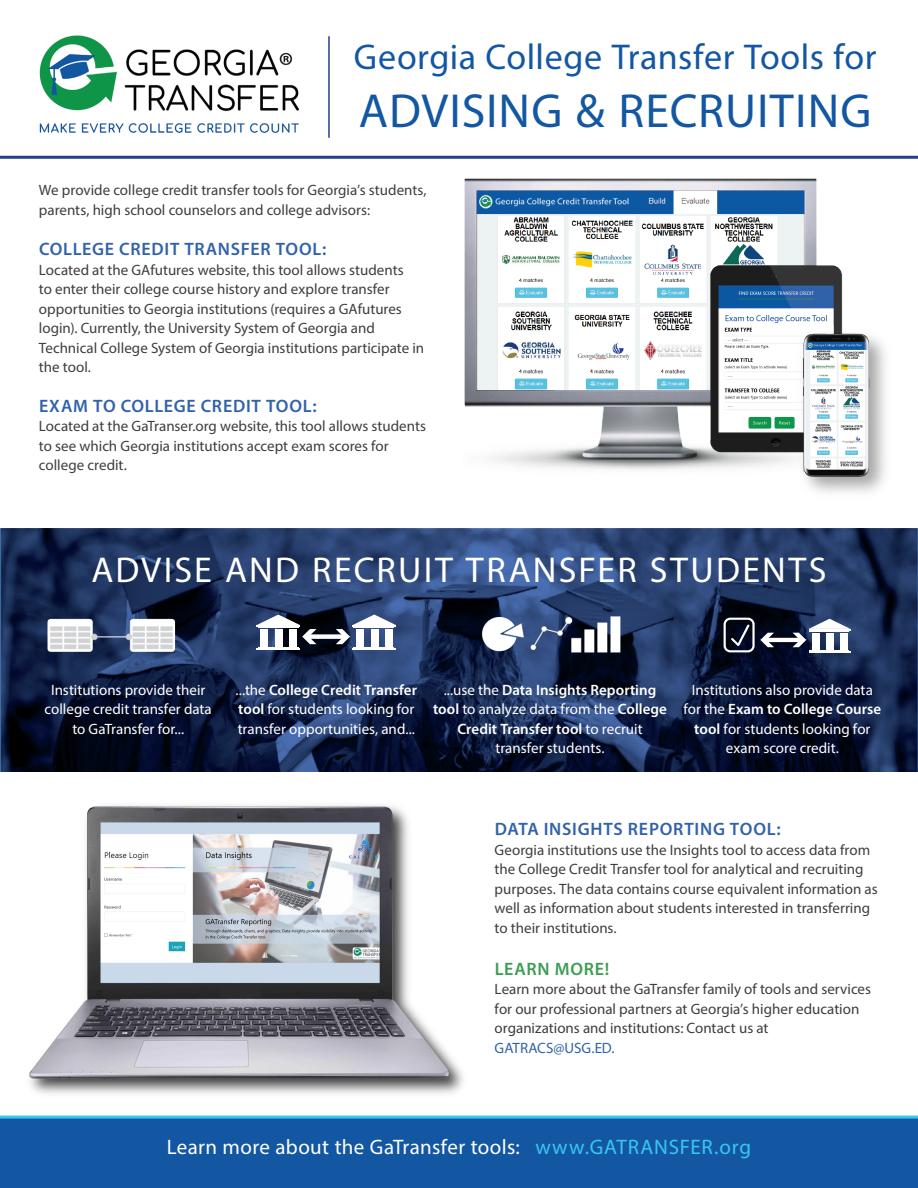
<style>
.page{position:relative;width:918px;height:1188px;background:#fff}
.page>*{position:absolute;margin:0;border:0;box-sizing:border-box;transform-origin:0 0}
.t1{font:48px "Myriad Pro";letter-spacing:.02em;color:#1357a3}
.t2{font:36px "Myriad Pro";letter-spacing:.065em;color:#fff}
.t3{font:36px "Myriad Pro";letter-spacing:.015em;color:#1357a3}
.t4{font:21px "Myriad Pro";letter-spacing:.02em;color:#fff}
.t5{font:600 18px "Myriad Pro";letter-spacing:.04em;color:#3162aa}
.t6{font:600 18px "Myriad Pro";letter-spacing:.045em;color:#3c9d53}
.t7{font:15px/19.5px "Myriad Pro";color:#3e3e3f}
.t8{font:15px/19.5px "Myriad Pro";color:#fff;text-align:center}
.t9{font:15px "Myriad Pro";color:#3162aa}
.s1{font-weight:600}
.s2{color:#38c6f4}
</style>
<div class="page">
<img style="left:39px;top:35px;width:260px;height:98px">
<hr style="left:328px;top:36px;width:2px;height:102px;background:#253f8e">
<div style="left:0;top:1119px;width:918px;height:69px;background:#1357a3"></div>
<hr style="left:0;top:1116px;width:918px;height:3px;background:#38c6f4">
<img style="left:464px;top:178px;width:422px;height:315px">
<img style="left:0;top:528px;width:918px;height:243px">
<div style="left:356px;top:629px;width:8px;height:18px;background:#fff"></div>
<div style="left:371px;top:629px;width:7px;height:18px;background:#fff"></div>
<div style="left:385px;top:629px;width:8px;height:18px;background:#fff"></div>
<hr style="left:352px;top:649px;width:44px;height:1px;background:#fff">
<hr style="left:354px;top:647px;width:40px;height:1px;background:#fff">
<div style="left:307px;top:634px;width:38px;height:5px;background:#fff"></div>
<svg style="left:336px;top:615px;width:60px;height:29px"></svg>
<div style="left:260px;top:629px;width:8px;height:18px;background:#fff"></div>
<svg style="left:257px;top:615px;width:59px;height:29px"></svg>
<hr style="left:257px;top:625px;width:43px;height:1px;background:#fff">
<div style="left:275px;top:629px;width:7px;height:18px;background:#fff"></div>
<div style="left:289px;top:629px;width:8px;height:18px;background:#fff"></div>
<hr style="left:257px;top:649px;width:43px;height:1px;background:#fff">
<hr style="left:258px;top:647px;width:40px;height:1px;background:#fff">
<hr style="left:258px;top:627px;width:40px;height:1px;background:#fff">
<div style="left:812px;top:633px;width:8px;height:16px;background:#fff"></div>
<div style="left:826px;top:633px;width:7px;height:16px;background:#fff"></div>
<div style="left:840px;top:633px;width:7px;height:16px;background:#fff"></div>
<hr style="left:809px;top:652px;width:41px;height:1px;background:#fff">
<hr style="left:810px;top:650px;width:39px;height:1px;background:#fff">
<hr style="left:765px;top:638px;width:36px;height:4px;background:#fff">
<svg style="left:760px;top:633px;width:14px;height:14px"></svg>
<svg style="left:793px;top:619px;width:57px;height:28px"></svg>
<div style="left:724px;top:618px;width:31px;height:34px;border:2px solid #fff;border-radius:6px"></div>
<svg style="left:729px;top:623px;width:22px;height:25px"></svg>
<img style="left:479px;top:615px;width:144px;height:40px">
<img style="left:39px;top:615px;width:146px;height:40px">
<hr style="left:0;top:156px;width:918px;height:3px;background:#253f8e">
<img style="left:21px;top:805px;width:458px;height:311px">
<p class="t3" style="left:354px;top:35px;width:524px">Georgia College Transfer Tools for</p>
<p class="t1" style="left:359px;top:81px;width:514px">ADVISING &amp; RECRUITING</p>
<p class="t7" style="left:39px;top:180px;width:389px">We provide college credit transfer tools for Georgia’s students, parents, high school counselors and college advisors:</p>
<p class="t5" style="left:39px;top:238px;width:289px">COLLEGE CREDIT TRANSFER TOOL:</p>
<p class="t7" style="left:39px;top:260px;width:387px">Located at the GAfutures website, this tool allows students<br>to enter their college course history and explore transfer opportunities to Georgia institutions (requires a GAfutures login). Currently, the University System of Georgia and Technical College System of Georgia institutions participate in the tool.</p>
<p class="t5" style="left:39px;top:394px;width:279px">EXAM TO COLLEGE CREDIT TOOL:</p>
<p class="t7" style="left:39px;top:416px;width:389px">Located at the GaTranser.org website, this tool allows students to see which Georgia institutions accept exam scores for college credit.</p>
<p class="t2" style="left:91px;top:548px;width:737px">ADVISE AND RECRUIT TRANSFER STUDENTS</p>
<p class="t8" style="left:45px;top:680px;width:169px">Institutions provide their college credit transfer data to GaTransfer for...</p>
<p class="t8" style="left:236px;top:680px;width:183px;text-align:left">...the <span class="s1">College Credit Transfer tool</span> for students looking for transfer opportunities, and...</p>
<p class="t8" style="left:683px;top:680px;width:199px">Institutions also provide data for the <span class="s1">Exam to College Course tool</span> for students looking for exam score credit.</p>
<p class="t8" style="left:433px;top:680px;width:235px">...use the <span class="s1">Data Insights Reporting tool</span> to analyze data from the <span class="s1">College<br>Credit Transfer tool</span> to recruit transfer students.</p>
<p class="t5" style="left:495px;top:818px;width:287px">DATA INSIGHTS REPORTING TOOL:</p>
<p class="t7" style="left:495px;top:840px;width:385px">Georgia institutions use the Insights tool to access data from the College Credit Transfer tool for analytical and recruiting purposes. The data contains course equivalent information as well as information about students interested in transferring to their institutions.</p>
<p class="t6" style="left:495px;top:957px;width:116px">LEARN MORE!</p>
<p class="t7" style="left:495px;top:979px;width:378px">Learn more about the GaTransfer family of tools and services for our professional partners at Georgia’s higher education organizations and institutions: Contact us at</p>
<p class="t9" style="left:495px;top:1039px;width:122px">GATRACS@USG.ED.</p>
<p class="t4" style="left:167px;top:1134px;width:586px">Learn more about the GaTransfer tools: <span class="s2">www.GATRANSFER.org</span></p>
</div>
